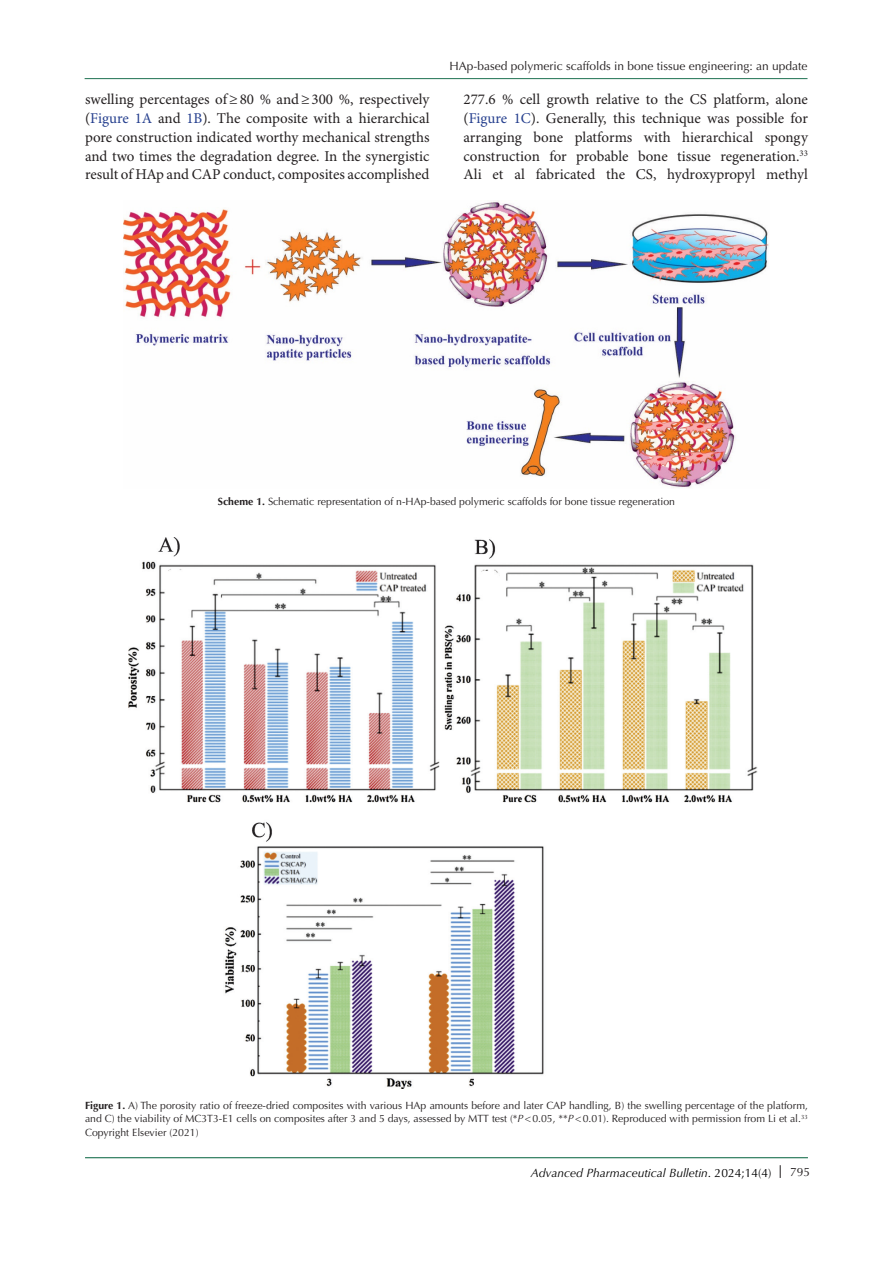
<style>
.page{position:relative;width:893px;height:1263px;background:#fff}
.page>*{position:absolute;margin:0;border:0;box-sizing:border-box;transform-origin:0 0}
.t1{font:15px/18.8px "Minion Pro";color:#231f20;text-align:justify}
.t2{font:12px "Optima LT Std";color:#231f20}
.t3{font:italic 12px "Optima LT Std";color:#000}
.t4{font:10.5px/13.5px "Optima LT Std";color:#231f20;text-align:justify}
.s1{color:#253f8e}
.s2{font-weight:700}
.s3{font-style:italic}
.s4{font-style:normal}
</style>
<div class="page">
<svg style="left:780px;top:1165px;width:1px;height:13px"></svg>
<hr style="left:85px;top:1157px;width:723px;height:1px;background:#1e7252">
<hr style="left:85px;top:78px;width:722px;height:1px;background:#1e7252">
<img style="left:123px;top:201px;width:646px;height:287px">
<img style="left:128px;top:537px;width:629px;height:551px">
<p class="t2" style="left:449px;top:59px;width:360px">HAp-based polymeric scaffolds in bone tissue engineering: an update</p>
<p class="t1" style="left:85px;top:91px;width:346px">swelling percentages of≥80 % and≥300 %, respectively (<span class="s1">Figure 1A</span> and <span class="s1">1B</span>). The composite with a hierarchical pore construction indicated worthy mechanical strengths and two times the degradation degree. In the synergistic result of HAp and CAP conduct, composites accomplished</p>
<p class="t1" style="left:463px;top:91px;width:346px">277.6 % cell growth relative to the CS platform, alone (<span class="s1">Figure 1C</span>). Generally, this technique was possible for arranging bone platforms with hierarchical spongy construction for probable bone tissue regeneration.<sup>33<br></sup>Ali et al fabricated the CS, hydroxypropyl methyl</p>
<p class="t4" style="left:218px;top:495px;width:459px"><span class="s2">Scheme 1.</span> Schematic representation of n-HAp-based polymeric scaffolds for bone tissue regeneration</p>
<p class="t4" style="left:85px;top:1099px;width:724px"><span class="s2">Figure 1.</span> A) The porosity ratio of freeze-dried composites with various HAp amounts before and later CAP handling, B) the swelling percentage of the platform, and C) the viability of MC3T3-E1 cells on composites after 3 and 5 days, assessed by MTT test (*<span class="s3">P</span>&lt;0.05, **<span class="s3">P</span>&lt;0.01). Reproduced with permission from Li et al.<sup>33<br></sup>Copyright Elsevier (2021)</p>
<p class="t3" style="left:531px;top:1165px;width:242px">Advanced Pharmaceutical Bulletin<span class="s4">. 2024;14(4)</span></p>
<p class="t2" style="left:790px;top:1165px;width:22px">795</p>
</div>
